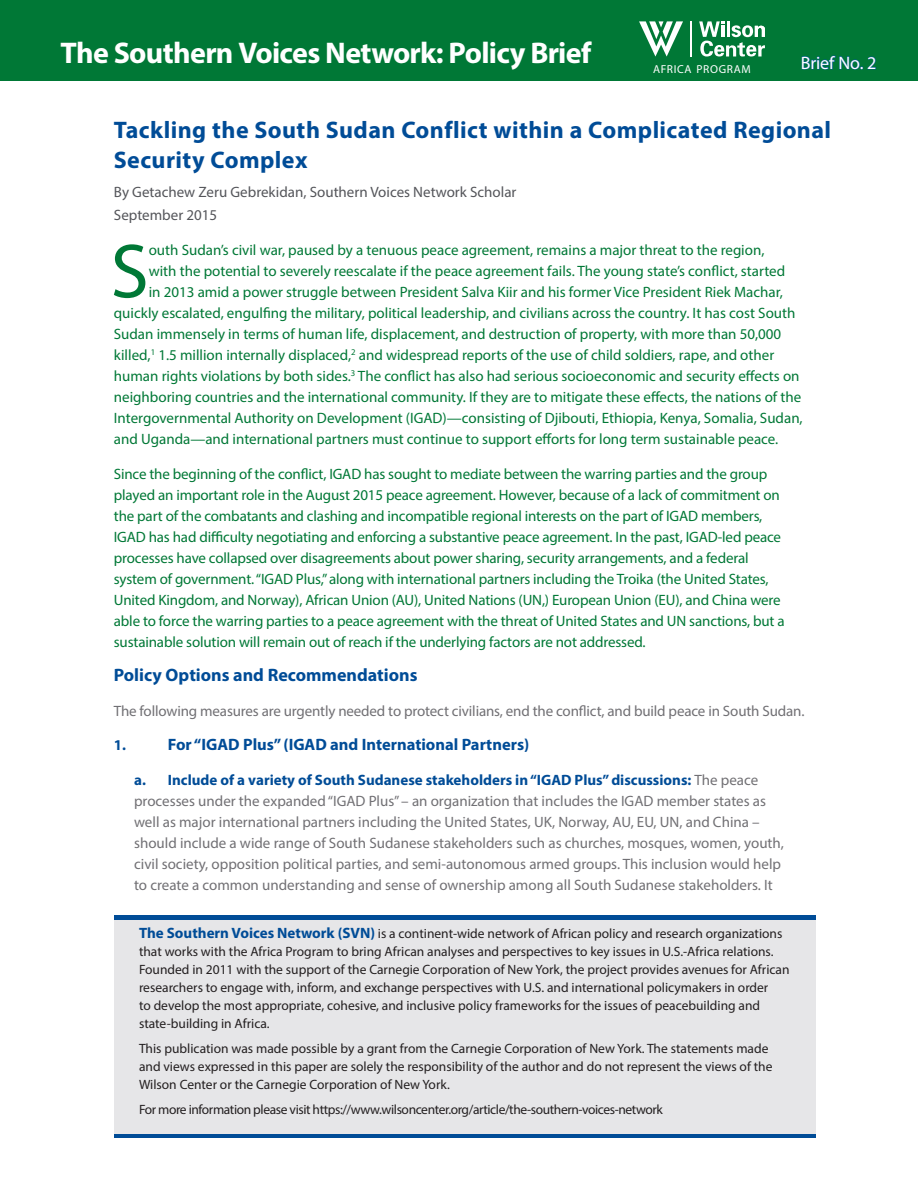
<style>
.page{position:relative;width:918px;height:1188px;background:#fff}
.page>*{position:absolute;margin:0;border:0;box-sizing:border-box;transform-origin:0 0}
.body_grey{font:77.25px "Myriad Pro";color:#007836}
.t1{font:700 30px "Myriad Pro";letter-spacing:-.025em;color:#fff}
.t2{font:700 24px/30px "Myriad Pro";letter-spacing:.015em;color:#004c97}
.body_grey-2{font:700 18px "Myriad Pro";color:#004c97}
.t3{font:18px "Myriad Pro";letter-spacing:-.005em;color:#fff}
.body_grey-3{font:700 16.5px "Myriad Pro";color:#004c97}
.body_grey-4{font:15px/21px "Myriad Pro";letter-spacing:-.005em;color:#007836}
.body_grey-5{font:15px/21px "Myriad Pro";color:#717074}
.body{font:15px/22.5px "Myriad Pro";color:#54555a}
.body_grey-6{font:700 15px "Myriad Pro";color:#004c97}
.t4{font:13.5px/18px "Myriad Pro";color:#231f20}
.t5{font:13.5px "Myriad Pro";letter-spacing:-.03em;color:#231f20}
.sub_sub{font:11.55px "Myriad Pro";letter-spacing:.06em;color:#fff}
.s1{font-weight:700;color:#004c97}
.s2{font-weight:700;font-size:15px;color:#004c97}
</style>
<div class="page">
<div style="left:0;top:0;width:918px;height:80px;background:#007836"></div>
<hr style="left:690px;top:21px;width:1px;height:36px;background:#fff">
<svg style="left:699px;top:21px;width:66px;height:36px"></svg>
<svg style="left:639px;top:21px;width:44px;height:36px"></svg>
<div style="left:114px;top:919px;width:701px;height:215px;background:#e6e6e8"></div>
<hr style="left:114px;top:916px;width:701px;height:4px;background:#004c97">
<hr style="left:114px;top:1134px;width:701px;height:3px;background:#004c97">
<svg style="left:801px;top:55px;width:75px;height:15px"></svg>
<p class="t1" style="left:61px;top:34px;width:532px">The Southern Voices Network: Policy Brief</p>
<p class="sub_sub" style="left:653px;top:62px;width:99px">AFRICA PROGRAM</p>
<p class="t3" style="left:801px;top:52px;width:77px">Brief No. 2</p>
<p class="t2" style="left:114px;top:114px;width:719px">Tackling the South Sudan Conflict within a Complicated Regional<br>Security Complex</p>
<p class="body" style="left:114px;top:181px;width:404px">By Getachew Zeru Gebrekidan, Southern Voices Network Scholar<br>September 2015</p>
<p class="body_grey" style="left:111px;top:224px;width:40px">S</p>
<p class="body_grey-4" style="left:149px;top:240px;width:617px">outh Sudan’s civil war, paused by a tenuous peace agreement, remains a major threat to the region,</p>
<p class="body_grey-4" style="left:149px;top:261px;width:638px">with the potential to severely reescalate if the peace agreement fails. The young state’s conflict, started</p>
<p class="body_grey-4" style="left:149px;top:282px;width:636px">in 2013 amid a power struggle between President Salva Kiir and his former Vice President Riek Machar,</p>
<p class="body_grey-4" style="left:114px;top:303px;width:683px">quickly escalated, engulfing the military, political leadership, and civilians across the country. It has cost South</p>
<p class="body_grey-4" style="left:114px;top:324px;width:669px">Sudan immensely in terms of human life, displacement, and destruction of property, with more than 50,000</p>
<p class="body_grey-4" style="left:114px;top:345px;width:662px">killed,<sup>1</sup> 1.5 million internally displaced,<sup>2</sup> and widespread reports of the use of child soldiers, rape, and other</p>
<p class="body_grey-4" style="left:114px;top:366px;width:687px">human rights violations by both sides.<sup>3</sup> The conflict has also had serious socioeconomic and security effects on</p>
<p class="body_grey-4" style="left:114px;top:387px;width:689px">neighboring countries and the international community. If they are to mitigate these effects, the nations of the</p>
<p class="body_grey-4" style="left:114px;top:408px;width:690px">Intergovernmental Authority on Development (IGAD)—consisting of Djibouti, Ethiopia, Kenya, Somalia, Sudan,</p>
<p class="body_grey-4" style="left:114px;top:429px;width:666px">and Uganda—and international partners must continue to support efforts for long term sustainable peace.</p>
<p class="body_grey-4" style="left:114px;top:463px;width:672px">Since the beginning of the conflict, IGAD has sought to mediate between the warring parties and the group played an important role in the August 2015 peace agreement. However, because of a lack of commitment on the part of the combatants and clashing and incompatible regional interests on the part of IGAD members, IGAD has had difficulty negotiating and enforcing a substantive peace agreement. In the past, IGAD-led peace processes have collapsed over disagreements about power sharing, security arrangements, and a federal system of government. “IGAD Plus,” along with international partners including the Troika (the United States, United Kingdom, and Norway), African Union (AU), United Nations (UN,) European Union (EU), and China were able to force the warring parties to a peace agreement with the threat of United States and UN sanctions, but a sustainable solution will remain out of reach if the underlying factors are not addressed.</p>
<p class="body_grey-2" style="left:114px;top:664px;width:305px">Policy Options and Recommendations</p>
<p class="body_grey-5" style="left:114px;top:700px;width:692px">The following measures are urgently needed to protect civilians, end the conflict, and build peace in South Sudan.</p>
<p class="body_grey-6" style="left:114px;top:735px;width:14px">1.</p>
<p class="body_grey-3" style="left:168px;top:734px;width:363px">For “IGAD Plus” (IGAD and International Partners)</p>
<p class="body_grey-5" style="left:134px;top:769px;width:651px"><span class="s1">a. Include of a variety of South Sudanese stakeholders in “IGAD Plus” discussions:</span> The peace processes under the expanded “IGAD Plus” – an organization that includes the IGAD member states as well as major international partners including the United States, UK, Norway, AU, EU, UN, and China – should include a wide range of South Sudanese stakeholders such as churches, mosques, women, youth, civil society, opposition political parties, and semi-autonomous armed groups. This inclusion would help to create a common understanding and sense of ownership among all South Sudanese stakeholders. It</p>
<p class="t4" style="left:139px;top:925px;width:652px"><span class="s2">The Southern Voices Network (SVN)</span> is a continent-wide network of African policy and research organizations that works with the Africa Program to bring African analyses and perspectives to key issues in U.S.-Africa relations.<br>Founded in 2011 with the support of the Carnegie Corporation of New York, the project provides avenues for African researchers to engage with, inform, and exchange perspectives with U.S. and international policymakers in order<br>to develop the most appropriate, cohesive, and inclusive policy frameworks for the issues of peacebuilding and state-building in Africa.</p>
<p class="t4" style="left:139px;top:1039px;width:635px">This publication was made possible by a grant from the Carnegie Corporation of New York. The statements made and views expressed in this paper are solely the responsibility of the author and do not represent the views of the<br>Wilson Center or the Carnegie Corporation of New York.</p>
<p class="t5" style="left:139px;top:1101px;width:525px">For more information please visit https://www.wilsoncenter.org/article/the-southern-voices-network</p>
</div>
